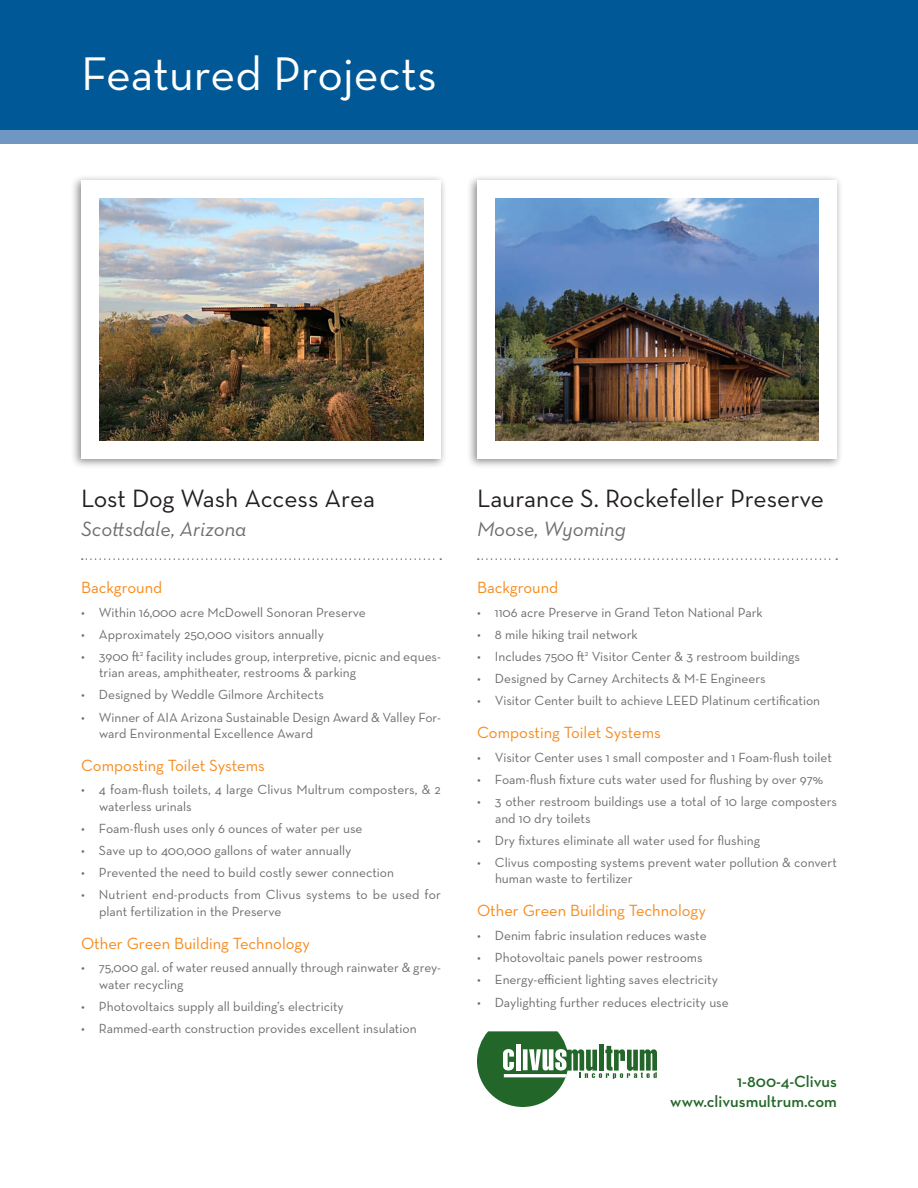
<style>
.page{position:relative;width:918px;height:1188px;background:#fff}
.page>*{position:absolute;margin:0;border:0;box-sizing:border-box;transform-origin:0 0}
.Section_Head{font:48px "Neutraface Text";color:#fff}
.Headline{font:25.5px "Neutraface Text";letter-spacing:-.005em;color:#231f20}
.Deck{font:italic 21px "Neutraface Text";color:#6c6d70}
.Subheading{font:16.5px "Neutraface Text";color:#f68b1f}
.Bullet{font:16.5px "Neutraface Text";letter-spacing:-.005em;color:#f68b1f}
.Footer_Text{font:600 16.5px "Neutraface Text";color:#236629}
.Bullet-2{font:13.5px/16.2px "Neutraface Text";color:#6c6d70}
</style>
<div class="page">
<div style="left:0;top:0;width:918px;height:144px;background:#005996"></div>
<div style="left:0;top:130px;width:918px;height:14px;background:#7096c2"></div>
<svg style="left:477px;top:1031px;width:180px;height:76px"></svg>
<svg style="left:82px;top:558px;width:359px;height:2px"></svg>
<svg style="left:478px;top:558px;width:359px;height:2px"></svg>
<div style="left:71px;top:174px;width:376px;height:295px;background:#231f20;opacity:.5"></div>
<div style="left:81px;top:180px;width:360px;height:279px;background:#fff"></div>
<div style="left:467px;top:174px;width:376px;height:295px;background:#231f20;opacity:.5"></div>
<div style="left:477px;top:180px;width:360px;height:279px;background:#fff"></div>
<img style="left:99px;top:198px;width:324px;height:243px">
<img style="left:495px;top:198px;width:324px;height:243px">
<p class="Section_Head" style="left:81px;top:44px;width:357px">Featured Projects</p>
<p class="Headline" style="left:81px;top:483px;width:296px">Lost Dog Wash Access Area</p>
<p class="Deck" style="left:81px;top:516px;width:167px">Scottsdale, Arizona</p>
<p class="Subheading" style="left:81px;top:577px;width:83px">Background</p>
<p class="Bullet-2" style="left:81px;top:604px;width:286px">• Within 16,000 acre McDowell Sonoran Preserve</p>
<p class="Bullet-2" style="left:81px;top:626px;width:244px">• Approximately 250,000 visitors annually</p>
<p class="Bullet-2" style="left:99px;top:648px;width:343px;text-indent:-18px">• 3900 ft<sup>2</sup> facility includes group, interpretive, picnic and eques&shy;trian areas, amphitheater, restrooms &amp; parking</p>
<p class="Bullet-2" style="left:81px;top:687px;width:245px">• Designed by Weddle Gilmore Architects</p>
<p class="Bullet-2" style="left:99px;top:709px;width:343px;text-indent:-18px">• Winner of AIA Arizona Sustainable Design Award &amp; Valley For&shy;ward Environmental Excellence Award</p>
<p class="Bullet" style="left:81px;top:755px;width:186px">Composting Toilet Systems</p>
<p class="Bullet-2" style="left:99px;top:782px;width:343px;text-indent:-18px">• 4 foam-flush toilets, 4 large Clivus Multrum composters, &amp; 2 waterless urinals</p>
<p class="Bullet-2" style="left:81px;top:820px;width:283px">• Foam-flush uses only 6 ounces of water per use</p>
<p class="Bullet-2" style="left:81px;top:842px;width:272px">• Save up to 400,000 gallons of water annually</p>
<p class="Bullet-2" style="left:81px;top:864px;width:315px">• Prevented the need to build costly sewer connection</p>
<p class="Bullet-2" style="left:99px;top:887px;width:343px;text-indent:-18px">• Nutrient end-products from Clivus systems to be used for plant fertilization in the Preserve</p>
<p class="Subheading" style="left:81px;top:933px;width:231px">Other Green Building Technology</p>
<p class="Bullet-2" style="left:99px;top:960px;width:343px;text-indent:-18px">• 75,000 gal. of water reused annually through rainwater &amp; grey&shy;water recycling</p>
<p class="Bullet-2" style="left:81px;top:998px;width:264px">• Photovoltaics supply all building’s electricity</p>
<p class="Bullet-2" style="left:81px;top:1020px;width:337px">• Rammed-earth construction provides excellent insulation</p>
<p class="Headline" style="left:477px;top:483px;width:349px">Laurance S. Rockefeller Preserve</p>
<p class="Deck" style="left:477px;top:516px;width:150px">Moose, Wyoming</p>
<p class="Subheading" style="left:477px;top:577px;width:83px">Background</p>
<p class="Bullet-2" style="left:477px;top:604px;width:287px">• 1106 acre Preserve in Grand Teton National Park</p>
<p class="Bullet-2" style="left:477px;top:626px;width:162px">• 8 mile hiking trail network</p>
<p class="Bullet-2" style="left:477px;top:648px;width:325px">• Includes 7500 ft<sup>2</sup> Visitor Center &amp; 3 restroom buildings</p>
<p class="Bullet-2" style="left:477px;top:670px;width:290px">• Designed by Carney Architects &amp; M-E Engineers</p>
<p class="Bullet-2" style="left:477px;top:693px;width:345px">• Visitor Center built to achieve LEED Platinum certification</p>
<p class="Bullet" style="left:477px;top:722px;width:186px">Composting Toilet Systems</p>
<p class="Bullet-2" style="left:477px;top:749px;width:356px">• Visitor Center uses 1 small composter and 1 Foam-flush toilet</p>
<p class="Bullet-2" style="left:477px;top:771px;width:348px">• Foam-flush fixture cuts water used for flushing by over 97%</p>
<p class="Bullet-2" style="left:495px;top:794px;width:343px;text-indent:-18px">• 3 other restroom buildings use a total of 10 large composters and 10 dry toilets</p>
<p class="Bullet-2" style="left:477px;top:832px;width:285px">• Dry fixtures eliminate all water used for flushing</p>
<p class="Bullet-2" style="left:495px;top:854px;width:344px;text-indent:-18px">• Clivus composting systems prevent water pollution &amp; convert human waste to fertilizer</p>
<p class="Subheading" style="left:477px;top:900px;width:231px">Other Green Building Technology</p>
<p class="Bullet-2" style="left:477px;top:927px;width:231px">• Denim fabric insulation reduces waste</p>
<p class="Bullet-2" style="left:477px;top:949px;width:227px">• Photovoltaic panels power restrooms</p>
<p class="Bullet-2" style="left:477px;top:972px;width:242px">• Energy-efficient lighting saves electricity</p>
<p class="Bullet-2" style="left:477px;top:994px;width:253px">• Daylighting further reduces electricity use</p>
<p class="Footer_Text" style="left:737px;top:1071px;width:101px">1-800-4-Clivus</p>
<p class="Footer_Text" style="left:670px;top:1091px;width:168px">www.clivusmultrum.com</p>
</div>
